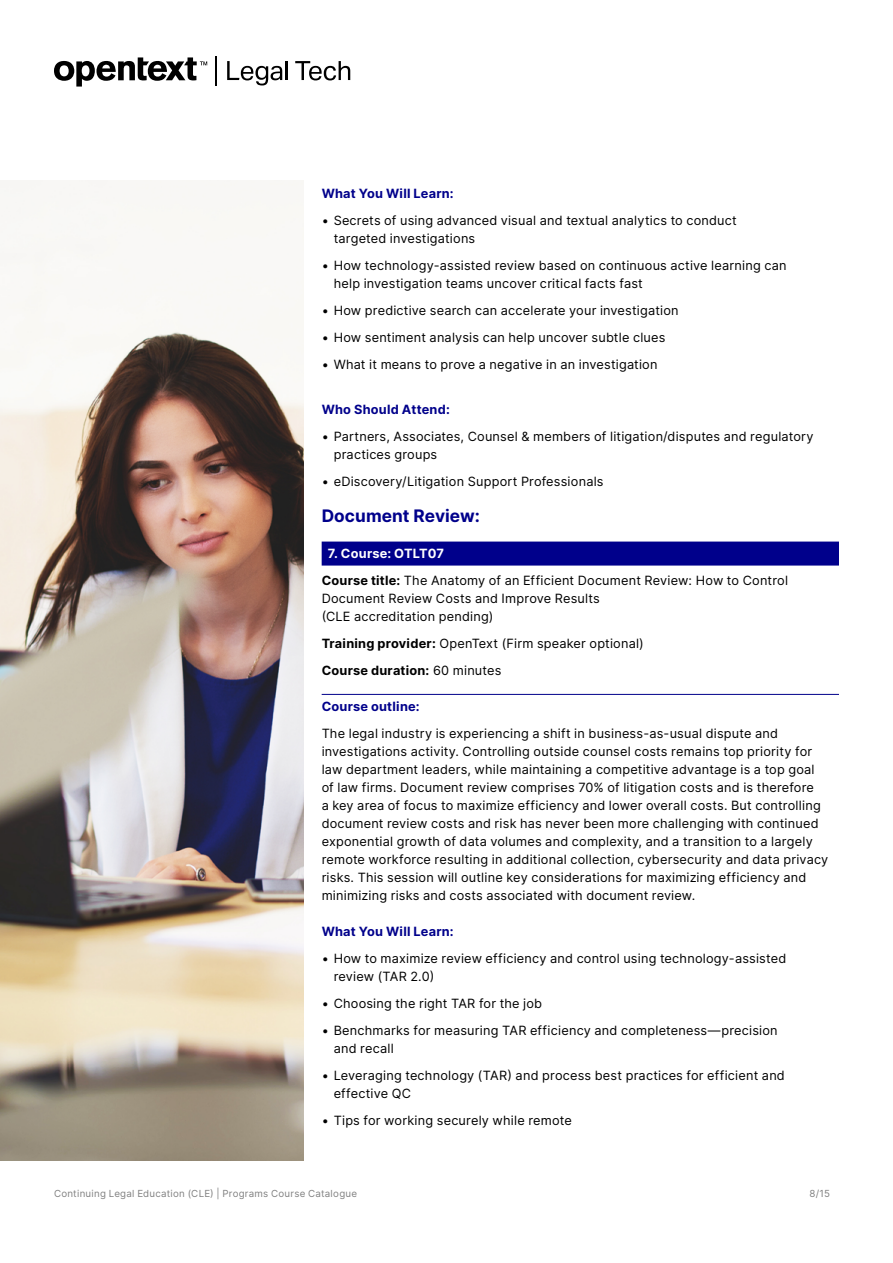
<style>
.page{position:relative;width:893px;height:1263px;background:#fff}
.page>*{position:absolute;margin:0;border:0;box-sizing:border-box;transform-origin:0 0}
.t1{font:700 17.25px "Inter";color:#00008b}
.Body{font:12.75px/18px "Inter";letter-spacing:.015em;color:#000}
.H4_Space_before{font:700 12.75px "Inter";letter-spacing:.02em;color:#00008b}
.Body-2{font:700 12.75px "Inter";letter-spacing:.02em;color:#000}
.H4_Course_title{font:700 12.75px "Inter";letter-spacing:.015em;color:#fff}
.H4_Rule_Above_Course{font:700 12.75px "Inter";letter-spacing:.015em;color:#00008b}
.t2{font:9.75px "Inter";letter-spacing:.025em;color:#808080}
.s1{font-weight:700}
.s2{font-weight:400}
</style>
<div class="page">
<svg style="left:227px;top:61px;width:55px;height:24px"></svg>
<hr style="left:285px;top:61px;width:3px;height:19px;background:#000">
<svg style="left:295px;top:61px;width:55px;height:19px"></svg>
<svg style="left:54px;top:57px;width:153px;height:30px"></svg>
<hr style="left:215px;top:56px;width:1px;height:30px;background:#000">
<img style="left:0;top:180px;width:304px;height:981px">
<div style="left:322px;top:542px;width:517px;height:24px;background:#00008b"></div>
<hr style="left:322px;top:694px;width:517px;height:1px;background:#00008b">
<h4 class="H4_Space_before" style="left:322px;top:184px;width:134px">What You Will Learn:</h4>
<p class="Body" style="left:334px;top:211px;width:405px;text-indent:-12px">• Secrets of using advanced visual and textual analytics to conduct targeted investigations</p>
<p class="Body" style="left:334px;top:256px;width:454px;text-indent:-12px">• How technology-assisted review based on continuous active learning can help investigation teams uncover critical facts fast</p>
<p class="Body" style="left:322px;top:301px;width:358px">• How predictive search can accelerate your investigation</p>
<p class="Body" style="left:322px;top:328px;width:345px">• How sentiment analysis can help uncover subtle clues</p>
<p class="Body" style="left:322px;top:355px;width:337px">• What it means to prove a negative in an investigation</p>
<p class="H4_Space_before" style="left:322px;top:400px;width:130px">Who Should Attend:</p>
<p class="Body" style="left:334px;top:427px;width:481px;text-indent:-12px">• Partners, Associates, Counsel &amp; members of litigation/disputes and regulatory practices groups</p>
<p class="Body" style="left:322px;top:472px;width:283px">• eDiscovery/Litigation Support Professionals</p>
<h3 class="t1" style="left:322px;top:503px;width:160px">Document Review:</h3>
<p class="H4_Course_title" style="left:328px;top:544px;width:118px">7. Course: OTLT07</p>
<p class="Body" style="left:322px;top:571px;width:468px"><span class="s1">Course title:</span> The Anatomy of an Efficient Document Review: How to Control<br>Document Review Costs and Improve Results<br>(CLE accreditation pending)</p>
<p class="Body" style="left:322px;top:634px;width:324px"><span class="s1">Training provider:</span> OpenText (Firm speaker optional)</p>
<p class="Body-2" style="left:322px;top:661px;width:181px">Course duration: <span class="s2">60 minutes</span></p>
<p class="H4_Rule_Above_Course" style="left:322px;top:697px;width:99px">Course outline:</p>
<p class="Body" style="left:322px;top:724px;width:508px">The legal industry is experiencing a shift in business-as-usual dispute and investigations activity. Controlling outside counsel costs remains top priority for law department leaders, while maintaining a competitive advantage is a top goal of law firms. Document review comprises 70% of litigation costs and is therefore<br>a key area of focus to maximize efficiency and lower overall costs. But controlling document review costs and risk has never been more challenging with continued exponential growth of data volumes and complexity, and a transition to a largely remote workforce resulting in additional collection, cybersecurity and data privacy risks. This session will outline key considerations for maximizing efficiency and minimizing risks and costs associated with document review.</p>
<h4 class="H4_Space_before" style="left:322px;top:922px;width:134px">What You Will Learn:</h4>
<p class="Body" style="left:334px;top:949px;width:454px;text-indent:-12px">• How to maximize review efficiency and control using technology-assisted review (TAR 2.0)</p>
<p class="Body" style="left:322px;top:994px;width:222px">• Choosing the right TAR for the job</p>
<p class="Body" style="left:334px;top:1021px;width:446px;text-indent:-12px">• Benchmarks for measuring TAR efficiency and completeness—precision and recall</p>
<p class="Body" style="left:334px;top:1066px;width:453px;text-indent:-12px">• Leveraging technology (TAR) and process best practices for efficient and effective QC</p>
<p class="Body" style="left:322px;top:1111px;width:252px">• Tips for working securely while remote</p>
<p class="t2" style="left:54px;top:1186px;width:305px">Continuing Legal Education (CLE) | Programs Course Catalogue</p>
<p class="t2" style="left:809px;top:1186px;width:22px">8/15</p>
</div>
